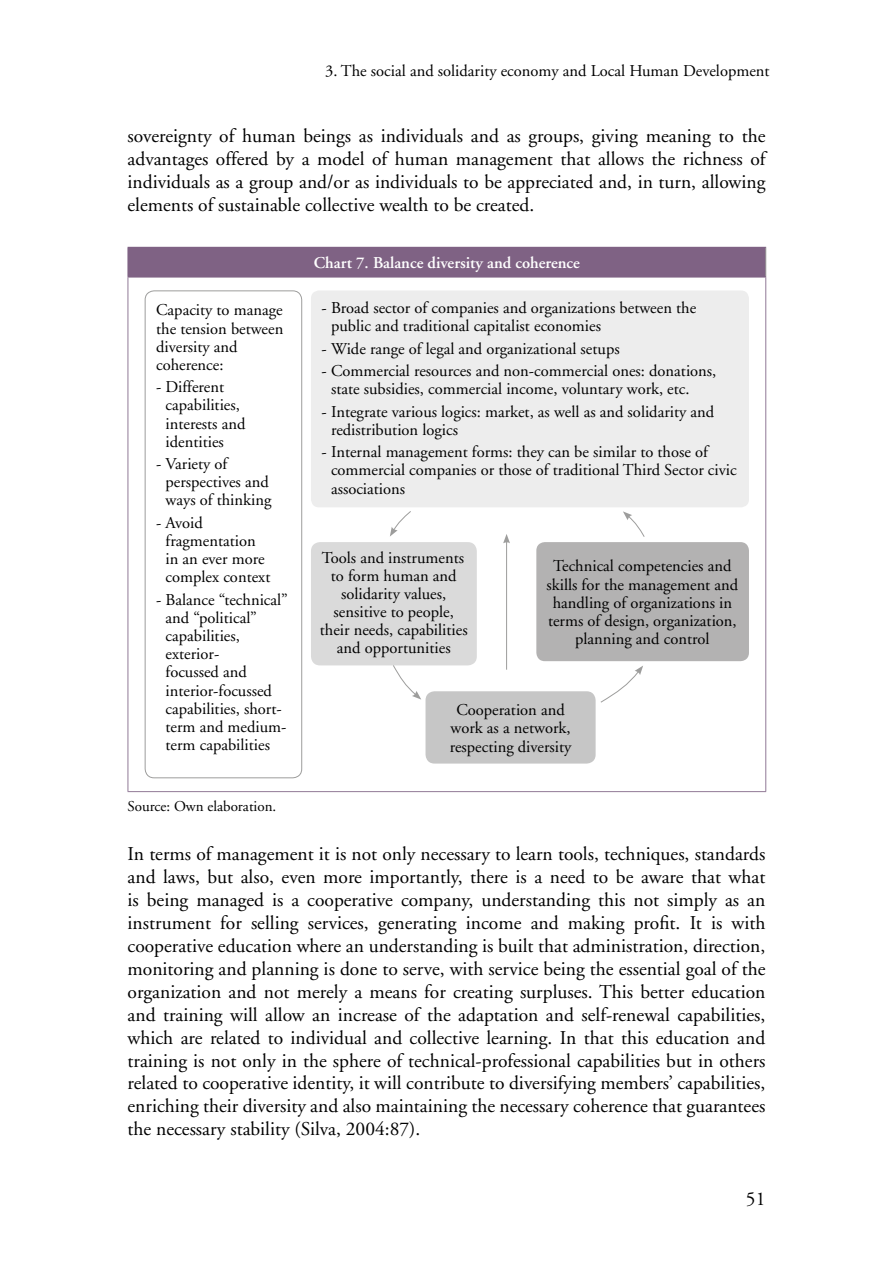
<style>
.page{position:relative;width:893px;height:1263px;background:#fff}
.page>*{position:absolute;margin:0;border:0;box-sizing:border-box;transform-origin:0 0}
.t1{font:19.5px/23px "Adobe Garamond";color:#000;text-align:justify}
.t2{font:16.5px/18.1px "Adobe Garamond";color:#000}
.t3{font:600 16.5px "Adobe Garamond";color:#fff}
.t4{font:15px "Adobe Garamond";color:#000}
</style>
<div class="page">
<div style="left:128px;top:247px;width:638px;height:30px;background:#7f6284"></div>
<svg style="left:765px;top:248px;width:1px;height:29px"></svg>
<hr style="left:128px;top:277px;width:638px;height:1px;background:#7f6284">
<hr style="left:128px;top:277px;width:1px;height:514px;background:#917996">
<hr style="left:765px;top:277px;width:1px;height:514px;background:#917996">
<hr style="left:128px;top:791px;width:638px;height:1px;background:#917996">
<div style="left:145px;top:290px;width:157px;height:488px;border:1px solid #9d9d9c;border-radius:9px"></div>
<div style="left:425px;top:691px;width:171px;height:72px;background:#c6c6c6;border-radius:9px"></div>
<div style="left:311px;top:290px;width:438px;height:217px;background:#ededed;border-radius:8px"></div>
<div style="left:311px;top:542px;width:166px;height:123px;background:#dadada;border-radius:9px"></div>
<div style="left:536px;top:542px;width:213px;height:119px;background:#b3b2b2;border-radius:9px"></div>
<hr style="left:506px;top:541px;width:1px;height:129px;background:#9d9d9c">
<svg style="left:503px;top:534px;width:7px;height:9px"></svg>
<svg style="left:392px;top:665px;width:29px;height:35px"></svg>
<svg style="left:600px;top:666px;width:43px;height:37px"></svg>
<svg style="left:390px;top:511px;width:21px;height:26px"></svg>
<svg style="left:623px;top:511px;width:22px;height:26px"></svg>
<p class="t2" style="left:325px;top:62px;width:446px">3. The social and solidarity economy and Local Human Development</p>
<p class="t1" style="left:128px;top:125px;width:639px">sovereignty of human beings as individuals and as groups, giving meaning to the advantages offered by a model of human management that allows the richness of individuals as a group and/or as individuals to be appreciated and, in turn, allowing elements of sustainable collective wealth to be created.</p>
<p class="t2" style="left:156px;top:302px;width:129px">Capacity to manage the tension between diversity and coherence:</p>
<p class="t2" style="left:166px;top:378px;width:81px;text-indent:-9px">- Different capabilities, interests and identities</p>
<p class="t2" style="left:166px;top:455px;width:107px;text-indent:-9px">- Variety of perspectives and ways of thinking</p>
<p class="t2" style="left:166px;top:514px;width:106px;text-indent:-9px">- Avoid fragmentation in an ever more complex context</p>
<p class="t2" style="left:166px;top:591px;width:124px;text-indent:-9px">- Balance “technical” and “political” capabilities, exterior-<br>focussed and interior-focussed capabilities, short&shy;term and medium&shy;term capabilities</p>
<p class="t3" style="left:314px;top:254px;width:268px">Chart 7. Balance diversity and coherence</p>
<p class="t2" style="left:331px;top:299px;width:367px;text-indent:-9px">- Broad sector of companies and organizations between the public and traditional capitalist economies</p>
<p class="t2" style="left:322px;top:340px;width:300px">- Wide range of legal and organizational setups</p>
<p class="t2" style="left:331px;top:362px;width:387px;text-indent:-9px">- Commercial resources and non-commercial ones: donations, state subsidies, commercial income, voluntary work, etc.</p>
<p class="t2" style="left:331px;top:403px;width:385px;text-indent:-9px">- Integrate various logics: market, as well as and solidarity and redistribution logics</p>
<p class="t2" style="left:331px;top:443px;width:407px;text-indent:-9px">- Internal management forms: they can be similar to those of commercial companies or those of traditional Third Sector civic associations</p>
<p class="t2" style="left:320px;top:549px;width:149px;text-align:center">Tools and instruments to form human and solidarity values, sensitive to people, their needs, capabilities and opportunities</p>
<p class="t2" style="left:546px;top:557px;width:193px;text-align:center">Technical competencies and skills for the management and handling of organizations in terms of design, organization, planning and control</p>
<p class="t2" style="left:450px;top:701px;width:123px;text-align:center">Cooperation and work as a network, respecting diversity</p>
<p class="t4" style="left:128px;top:799px;width:150px">Source: Own elaboration.</p>
<p class="t1" style="left:128px;top:843px;width:639px">In terms of management it is not only necessary to learn tools, techniques, standards and laws, but also, even more importantly, there is a need to be aware that what is being managed is a cooperative company, understanding this not simply as an instrument for selling services, generating income and making profit. It is with cooperative education where an understanding is built that administration, direction, monitoring and planning is done to serve, with service being the essential goal of the organization and not merely a means for creating surpluses. This better education and training will allow an increase of the adaptation and self-renewal capabilities, which are related to individual and collective learning. In that this education and training is not only in the sphere of technical-professional capabilities but in others related to cooperative identity, it will contribute to diversifying members’ capabilities, enriching their diversity and also maintaining the necessary coherence that guarantees the necessary stability (Silva, 2004:87).</p>
<p class="t1" style="left:746px;top:1188px;width:21px">51</p>
</div>
